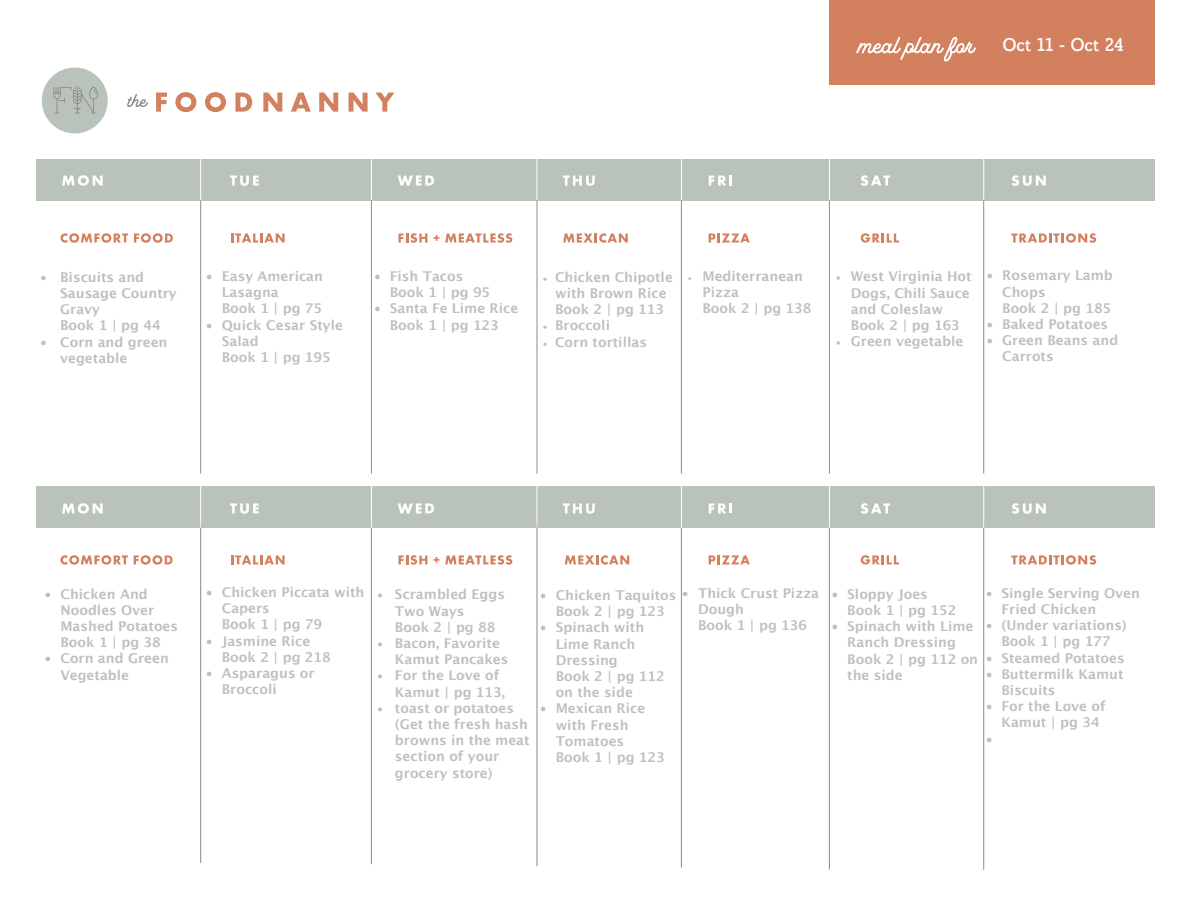
<style>
.page{position:relative;width:1188px;height:918px;background:#fff}
.page>*{position:absolute;margin:0;border:0;box-sizing:border-box;transform-origin:0 0}
.t1{font:700 18px "Rogliano";color:#fff}
.t2{font:700 13.5px/16.2px "Lucida Grande";color:#bcc3ba}
.t3{font:700 13.5px/16.2px "Lucida Grande";color:#bbc3b9}
.t4{font:13.5px "Lucida Grande";color:#bcc3ba}
.s1{font-weight:400}
.s2{font-weight:400;font-size:9.3px}
.s3{font-weight:400;font-size:8.25px}
.s4{font-weight:400;font-size:10.2px}
.s5{font-weight:400;font-size:12px}
</style>
<div class="page">
<div style="left:36px;top:486px;width:1119px;height:42px;background:#bac3ba"></div>
<div style="left:829px;top:0;width:326px;height:84px;background:#d3805f"></div>
<div style="left:42px;top:67px;width:66px;height:67px;background:#bac3ba;border-radius:50%"></div>
<svg style="left:53px;top:86px;width:45px;height:27px"></svg>
<svg style="left:127px;top:94px;width:21px;height:13px"></svg>
<svg style="left:156px;top:93px;width:11px;height:19px"></svg>
<svg style="left:175px;top:92px;width:21px;height:20px"></svg>
<svg style="left:205px;top:92px;width:21px;height:20px"></svg>
<svg style="left:235px;top:93px;width:17px;height:19px"></svg>
<svg style="left:263px;top:93px;width:19px;height:19px"></svg>
<svg style="left:291px;top:93px;width:20px;height:19px"></svg>
<svg style="left:319px;top:93px;width:19px;height:19px"></svg>
<svg style="left:349px;top:93px;width:19px;height:19px"></svg>
<svg style="left:376px;top:93px;width:18px;height:19px"></svg>
<div style="left:36px;top:159px;width:1119px;height:42px;background:#bac3ba"></div>
<svg style="left:62px;top:175px;width:41px;height:11px"></svg>
<svg style="left:230px;top:176px;width:29px;height:10px"></svg>
<svg style="left:230px;top:503px;width:29px;height:11px"></svg>
<svg style="left:398px;top:176px;width:36px;height:10px"></svg>
<svg style="left:563px;top:176px;width:32px;height:10px"></svg>
<svg style="left:709px;top:176px;width:23px;height:10px"></svg>
<svg style="left:861px;top:175px;width:29px;height:11px"></svg>
<svg style="left:1012px;top:175px;width:34px;height:11px"></svg>
<svg style="left:60px;top:233px;width:68px;height:10px"></svg>
<svg style="left:134px;top:233px;width:39px;height:10px"></svg>
<svg style="left:231px;top:234px;width:54px;height:9px"></svg>
<svg style="left:398px;top:233px;width:29px;height:10px"></svg>
<svg style="left:434px;top:235px;width:5px;height:6px"></svg>
<svg style="left:445px;top:233px;width:67px;height:10px"></svg>
<svg style="left:563px;top:233px;width:65px;height:10px"></svg>
<svg style="left:709px;top:234px;width:41px;height:9px"></svg>
<svg style="left:861px;top:233px;width:38px;height:10px"></svg>
<svg style="left:1011px;top:233px;width:85px;height:10px"></svg>
<svg style="left:856px;top:36px;width:120px;height:26px"></svg>
<hr style="left:200px;top:201px;width:1px;height:273px;background:#8b8e8b">
<hr style="left:371px;top:201px;width:1px;height:273px;background:#8b8e8b">
<hr style="left:537px;top:201px;width:1px;height:273px;background:#8b8e8b">
<hr style="left:681px;top:201px;width:1px;height:273px;background:#8b8e8b">
<hr style="left:829px;top:201px;width:1px;height:273px;background:#8b8e8b">
<hr style="left:983px;top:201px;width:1px;height:273px;background:#8b8e8b">
<hr style="left:200px;top:156px;width:1px;height:44px;background:#fff">
<hr style="left:371px;top:156px;width:1px;height:44px;background:#fff">
<hr style="left:537px;top:156px;width:1px;height:44px;background:#fff">
<hr style="left:681px;top:156px;width:1px;height:44px;background:#fff">
<hr style="left:829px;top:156px;width:1px;height:44px;background:#fff">
<hr style="left:983px;top:156px;width:1px;height:44px;background:#fff">
<svg style="left:62px;top:503px;width:41px;height:11px"></svg>
<svg style="left:398px;top:503px;width:36px;height:10px"></svg>
<svg style="left:563px;top:503px;width:32px;height:11px"></svg>
<svg style="left:709px;top:503px;width:23px;height:10px"></svg>
<svg style="left:861px;top:503px;width:29px;height:11px"></svg>
<svg style="left:1012px;top:503px;width:34px;height:11px"></svg>
<svg style="left:60px;top:555px;width:68px;height:10px"></svg>
<svg style="left:134px;top:555px;width:39px;height:10px"></svg>
<svg style="left:231px;top:555px;width:54px;height:9px"></svg>
<svg style="left:398px;top:555px;width:29px;height:10px"></svg>
<svg style="left:434px;top:557px;width:5px;height:6px"></svg>
<svg style="left:445px;top:555px;width:67px;height:10px"></svg>
<svg style="left:565px;top:555px;width:64px;height:10px"></svg>
<svg style="left:709px;top:555px;width:41px;height:9px"></svg>
<svg style="left:861px;top:555px;width:38px;height:10px"></svg>
<svg style="left:1011px;top:555px;width:85px;height:10px"></svg>
<hr style="left:200px;top:522px;width:1px;height:341px;background:#8b8e8b">
<hr style="left:371px;top:522px;width:1px;height:342px;background:#8b8e8b">
<hr style="left:537px;top:522px;width:1px;height:344px;background:#8b8e8b">
<hr style="left:681px;top:522px;width:1px;height:346px;background:#8b8e8b">
<hr style="left:829px;top:522px;width:1px;height:348px;background:#8b8e8b">
<hr style="left:983px;top:522px;width:1px;height:348px;background:#8b8e8b">
<hr style="left:200px;top:484px;width:1px;height:44px;background:#fff">
<hr style="left:371px;top:484px;width:1px;height:44px;background:#fff">
<hr style="left:537px;top:484px;width:1px;height:44px;background:#fff">
<hr style="left:681px;top:484px;width:1px;height:44px;background:#fff">
<hr style="left:829px;top:484px;width:1px;height:44px;background:#fff">
<hr style="left:983px;top:484px;width:1px;height:44px;background:#fff">
<h1 class="t1" style="left:1003px;top:33px;width:123px">Oct 11 - Oct 24</h1>
<p class="t3" style="left:60px;top:270px;width:118px;text-indent:-20px"><span class="s1">•</span> Biscuits and<br>Sausage Country<br>Gravy<br>Book 1 | pg 44</p>
<p class="t3" style="left:60px;top:334px;width:109px;text-indent:-20px"><span class="s1">•</span> Corn and green vegetable</p>
<p class="t2" style="left:222px;top:269px;width:103px;text-indent:-16px"><span class="s1">•</span> Easy American<br>Lasagna<br>Book 1 | pg 75</p>
<p class="t2" style="left:222px;top:317px;width:123px;text-indent:-16px"><span class="s1">•</span> Quick Cesar Style<br>Salad<br>Book 1 | pg 195</p>
<p class="t2" style="left:390px;top:269px;width:102px;text-indent:-16px"><span class="s1">•</span> Fish Tacos<br>Book 1 | pg 95</p>
<p class="t2" style="left:374px;top:301px;width:146px;text-align:center"><span class="s1">•</span> Santa Fe Lime Rice<br>Book 1 | pg 123</p>
<p class="t2" style="left:543px;top:270px;width:132px;text-align:center"><span class="s2">•</span> Chicken Chipotle with Brown Rice<br>Book 2 | pg 113</p>
<p class="t2" style="left:543px;top:318px;width:69px"><span class="s2">•</span> Broccoli</p>
<p class="t2" style="left:543px;top:334px;width:106px"><span class="s2">•</span> Corn tortillas</p>
<p class="t2" style="left:702px;top:269px;width:111px;text-indent:-15px"><span class="s3">•</span> Mediterranean<br>Pizza<br>Book 2 | pg 138</p>
<p class="t2" style="left:851px;top:269px;width:122px;text-indent:-15px"><span class="s4">•</span> West Virginia Hot<br>Dogs, Chili Sauce and Coleslaw<br>Book 2 | pg 163</p>
<p class="t2" style="left:836px;top:334px;width:129px"><span class="s4">•</span> Green vegetable</p>
<p class="t2" style="left:1002px;top:268px;width:112px;text-indent:-16px"><span class="s1">•</span> Rosemary Lamb<br>Chops<br>Book 2 | pg 185</p>
<p class="t2" style="left:986px;top:317px;width:124px"><span class="s1">•</span> Baked Potatoes</p>
<p class="t2" style="left:1002px;top:333px;width:118px;text-indent:-16px"><span class="s1">•</span> Green Beans and<br>Carrots</p>
<p class="t2" style="left:60px;top:586px;width:119px;text-indent:-16px"><span class="s1">•</span> Chicken And<br>Noodles Over<br>Mashed Potatoes<br>Book 1 | pg 38</p>
<p class="t2" style="left:60px;top:651px;width:110px;text-indent:-16px"><span class="s1">•</span> Corn and Green<br>Vegetable</p>
<p class="t2" style="left:222px;top:585px;width:144px;text-indent:-16px"><span class="s1">•</span> Chicken Piccata with<br>Capers<br>Book 1 | pg 79</p>
<p class="t2" style="left:222px;top:633px;width:111px;text-indent:-16px"><span class="s1">•</span> Jasmine Rice<br>Book 2 | pg 218</p>
<p class="t2" style="left:222px;top:666px;width:95px;text-indent:-16px"><span class="s1">•</span> Asparagus or<br>Broccoli</p>
<p class="t2" style="left:395px;top:587px;width:112px;text-indent:-18px"><span class="s5">•</span> Scrambled Eggs<br>Two Ways<br>Book 2 | pg 88</p>
<p class="t2" style="left:395px;top:636px;width:115px;text-indent:-18px"><span class="s5">•</span> Bacon, Favorite<br>Kamut Pancakes</p>
<p class="t2" style="left:395px;top:668px;width:112px;text-indent:-18px"><span class="s5">•</span> For the Love of<br>Kamut | pg 113,</p>
<p class="t2" style="left:395px;top:701px;width:136px;text-indent:-18px"><span class="s5">•</span> toast or potatoes (Get the fresh hash browns in the meat section of your grocery store)</p>
<p class="t2" style="left:698px;top:586px;width:123px;text-indent:-17px"><span class="s1">•</span> Thick Crust Pizza<br>Dough<br>Book 1 | pg 136</p>
<p class="t2" style="left:1001px;top:586px;width:140px;text-indent:-16px"><span class="s1">•</span> Single Serving Oven<br>Fried Chicken</p>
<p class="t2" style="left:847px;top:587px;width:111px;text-indent:-16px"><span class="s1">•</span> Sloppy Joes<br>Book 1 | pg 152</p>
<p class="t2" style="left:847px;top:619px;width:132px;text-indent:-16px"><span class="s1">•</span> Spinach with Lime<br>Ranch Dressing<br>Book 2 | pg 112 on the side</p>
<p class="t2" style="left:540px;top:588px;width:138px;text-align:center"><span class="s1">•</span> Chicken Taquitos<br>Book 2 | pg 123</p>
<p class="t2" style="left:556px;top:620px;width:111px;text-indent:-16px"><span class="s1">•</span> Spinach with<br>Lime Ranch<br>Dressing<br>Book 2 | pg 112 on the side</p>
<p class="t2" style="left:556px;top:701px;width:111px;text-indent:-16px"><span class="s1">•</span> Mexican Rice with Fresh<br>Tomatoes<br>Book 1 | pg 123</p>
<p class="t2" style="left:985px;top:618px;width:143px;text-align:center"><span class="s1">•</span> (Under variations)<br>Book 1 | pg 177</p>
<p class="t2" style="left:985px;top:650px;width:141px"><span class="s1">•</span> Steamed Potatoes</p>
<p class="t2" style="left:1001px;top:667px;width:124px;text-indent:-16px"><span class="s1">•</span> Buttermilk Kamut<br>Biscuits</p>
<p class="t2" style="left:1001px;top:699px;width:106px;text-indent:-16px"><span class="s1">•</span> For the Love of<br>Kamut | pg 34</p>
<p class="t4" style="left:985px;top:731px;width:9px">•</p>
</div>
